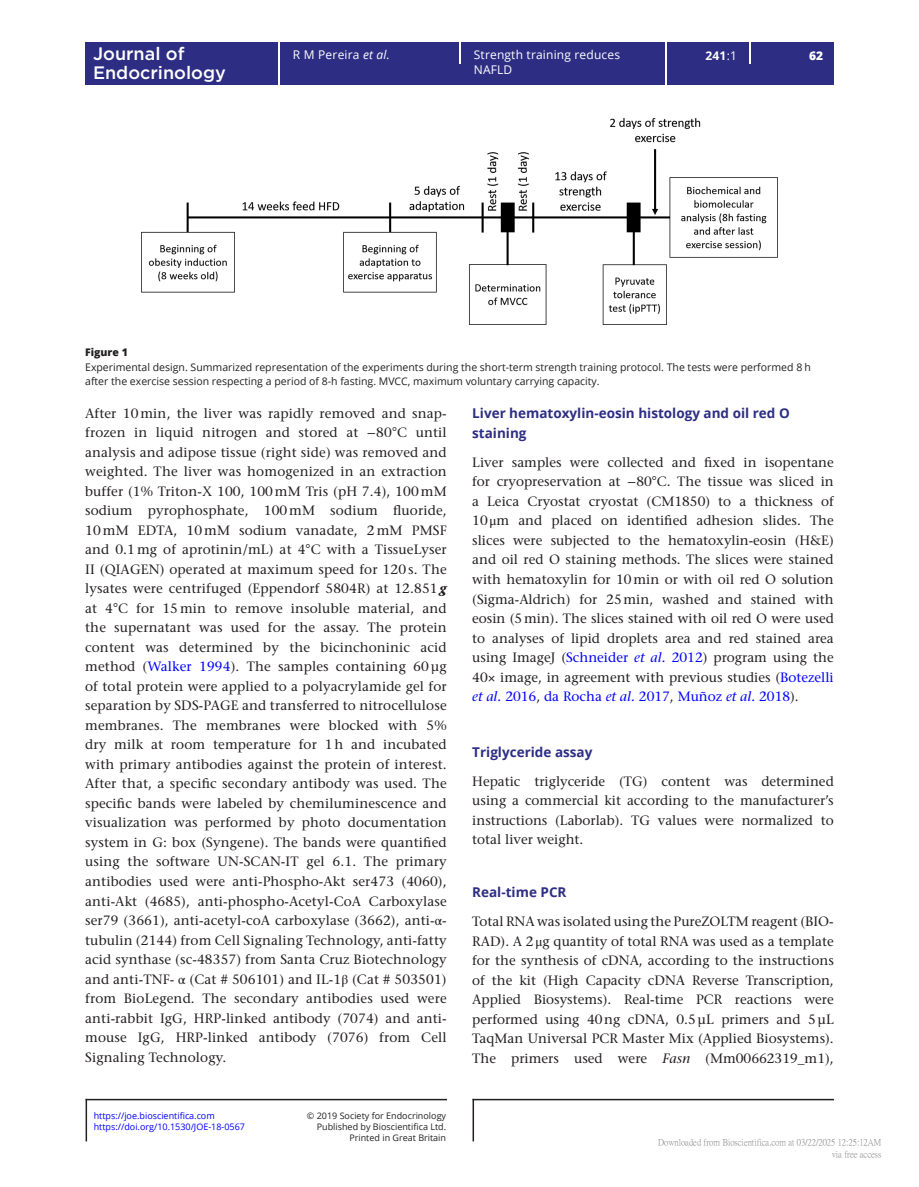
<style>
.page{position:relative;width:919px;height:1187px;background:#fff}
.page>*{position:absolute;margin:0;border:0;box-sizing:border-box;transform-origin:0 0}
.t1{font:500 18px "Gotham";color:#fff}
.TXT{font:500 13.5px/19.5px "Stone Serif Std";color:#231f20;text-align:justify}
.t2{font:700 13.5px/19.5px "Open Sans";color:#2d2e83}
.t3{font:12px "Open Sans";letter-spacing:.015em;color:#fff}
.t4{font:700 12px "Open Sans";color:#fff}
.t5{font:800 12px "Open Sans";color:#fff}
.FC{font:10.5px/14.7px "Open Sans";color:#231f20}
.FC-2{font:800 10.5px "Open Sans";color:#231f20}
.t6{font:9px/10.8px "Open Sans";color:#231f20;text-align:right}
.t7{font:9px/12px "P Ming Li U";color:rgb(0 0 0/.5);text-align:right}
.t8{font:9px "Open Sans";color:#00f}
.s1{font-style:italic}
.s2{font-weight:400}
.s3{font-family:"STIX General";font-weight:400}
.s4{font-weight:700;font-style:italic}
.s5{color:#00f}
.s6{font-style:italic;color:#00f}
</style>
<div class="page">
<hr style="left:86px;top:1098px;width:361px;height:2px;background:#231f20">
<hr style="left:86px;top:1098px;width:1px;height:43px;background:#231f20">
<hr style="left:472px;top:1098px;width:361px;height:2px;background:#231f20">
<hr style="left:472px;top:1098px;width:2px;height:43px;background:#231f20">
<div style="left:85px;top:42px;width:749px;height:43px;background:#2d2e83"></div>
<hr style="left:278px;top:42px;width:1px;height:43px;background:#fff">
<hr style="left:665px;top:42px;width:1px;height:43px;background:#fff">
<svg style="left:459px;top:42px;width:1px;height:21px"></svg>
<svg style="left:749px;top:42px;width:1px;height:21px"></svg>
<img style="left:141px;top:118px;width:637px;height:207px">
<h1 class="t1" style="left:93px;top:41px;width:93px">Journal of</h1>
<p class="t3" style="left:293px;top:47px;width:98px">R M Pereira <span class="s1">et al.</span></p>
<p class="t4" style="left:705px;top:47px;width:33px">241<span class="s2">:1</span></p>
<h1 class="t1" style="left:93px;top:61px;width:134px">Endocrinology</h1>
<p class="t3" style="left:474px;top:47px;width:148px">Strength training reduces</p>
<p class="t5" style="left:809px;top:46px;width:16px">62</p>
<p class="t3" style="left:474px;top:62px;width:40px">NAFLD</p>
<p class="FC-2" style="left:85px;top:344px;width:44px">Figure 1</p>
<p class="FC" style="left:85px;top:359px;width:727px">Experimental design. Summarized representation of the experiments during the short-term strength training protocol. The tests were performed 8 h after the exercise session respecting a period of 8-h fasting. MVCC, maximum voluntary carrying capacity.</p>
<p class="TXT" style="left:85px;top:403px;width:363px">After 10min, the liver was rapidly removed and snap&shy;frozen in liquid nitrogen and stored at <span class="s3">−</span>80°C until analysis and adipose tissue (right side) was removed and weighted. The liver was homogenized in an extraction buffer (1% Triton-X 100, 100mM Tris (pH 7.4), 100mM sodium pyrophosphate, 100mM sodium fluoride, 10mM EDTA, 10mM sodium vanadate, 2mM PMSF and 0.1mg of aprotinin/mL) at 4°C with a TissueLyser II (QIAGEN) operated at maximum speed for 120 s. The lysates were centrifuged (Eppendorf 5804R) at 12.851 <span class="s4">g </span>at 4°C for 15min to remove insoluble material, and the supernatant was used for the assay. The protein content was determined by the bicinchoninic acid method (<span class="s5">Walker 1994</span>). The samples containing 60µg of total protein were applied to a polyacrylamide gel for separation by SDS-PAGE and transferred to nitrocellulose membranes. The membranes were blocked with 5% dry milk at room temperature for 1h and incubated with primary antibodies against the protein of interest.<br>After that, a specific secondary antibody was used. The specific bands were labeled by chemiluminescence and visualization was performed by photo documentation system in G: box (Syngene). The bands were quantified using the software UN-SCAN-IT gel 6.1. The primary antibodies used were anti-Phospho-Akt ser473 (4060), anti-Akt (4685), anti-phospho-Acetyl-CoA Carboxylase ser79 (3661), anti-acetyl-coA carboxylase (3662), anti-<span class="s3">α&shy;</span>tubulin (2144) from Cell Signaling Technology, anti-fatty acid synthase (sc-48357) from Santa Cruz Biotechnology and anti-TNF- <span class="s3">α</span> (Cat # 506101) and IL-1<span class="s3">β</span> (Cat # 503501) from BioLegend. The secondary antibodies used were anti-rabbit IgG, HRP-linked antibody (7074) and anti&shy;mouse IgG, HRP-linked antibody (7076) from Cell Signaling Technology.</p>
<h2 class="t2" style="left:472px;top:403px;width:319px">Liver hematoxylin-eosin histology and oil red O staining</h2>
<p class="TXT" style="left:472px;top:452px;width:363px">Liver samples were collected and fixed in isopentane for cryopreservation at <span class="s3">−</span>80°C. The tissue was sliced in a Leica Cryostat cryostat (CM1850) to a thickness of 10<span class="s3">μ</span>m and placed on identified adhesion slides. The slices were subjected to the hematoxylin-eosin (H&amp;E) and oil red O staining methods. The slices were stained with hematoxylin for 10min or with oil red O solution (Sigma-Aldrich) for 25min, washed and stained with eosin (5min). The slices stained with oil red O were used to analyses of lipid droplets area and red stained area using ImageJ (<span class="s5">Schneider</span> <span class="s6">et al.</span> <span class="s5">2012</span>) program using the 40× image, in agreement with previous studies (<span class="s5">Botezelli </span><span class="s6">et al.</span> <span class="s5">2016</span>, <span class="s5">da Rocha</span> <span class="s6">et al.</span> <span class="s5">2017</span>, <span class="s5">Muñoz</span> <span class="s6">et al.</span> <span class="s5">2018</span>).</p>
<h2 class="t2" style="left:472px;top:741px;width:122px">Triglyceride assay</h2>
<p class="TXT" style="left:472px;top:771px;width:363px">Hepatic triglyceride (TG) content was determined using a commercial kit according to the manufacturer’s instructions (Laborlab). TG values were normalized to total liver weight.</p>
<h2 class="t2" style="left:472px;top:881px;width:96px">Real-time PCR</h2>
<p class="TXT" style="left:472px;top:911px;width:363px">Total RNA was isolated using the PureZOLTM reagent (BIO-RAD). A 2<span class="s3">μ</span>g quantity of total RNA was used as a template for the synthesis of cDNA, according to the instructions of the kit (High Capacity cDNA Reverse Transcription, Applied Biosystems). Real-time PCR reactions were performed using 40ng cDNA, 0.5µL primers and 5µL TaqMan Universal PCR Master Mix (Applied Biosystems).<br>The primers used were <span class="s1">Fasn</span> (Mm00662319_m1),</p>
<p class="t8" style="left:94px;top:1109px;width:123px">https://joe.bioscientifica.com</p>
<p class="t6" style="left:307px;top:1110px;width:141px">© 2019 Society for Endocrinology<br>Published by Bioscientifica Ltd.<br>Printed in Great Britain</p>
<p class="t8" style="left:94px;top:1120px;width:153px">https://doi.org/10.1530/JOE-18-0567</p>
<p class="t7" style="left:658px;top:1136px;width:225px">Downloaded from Bioscientifica.com at 03/22/2025 12:25:12AM via free access</p>
</div>
